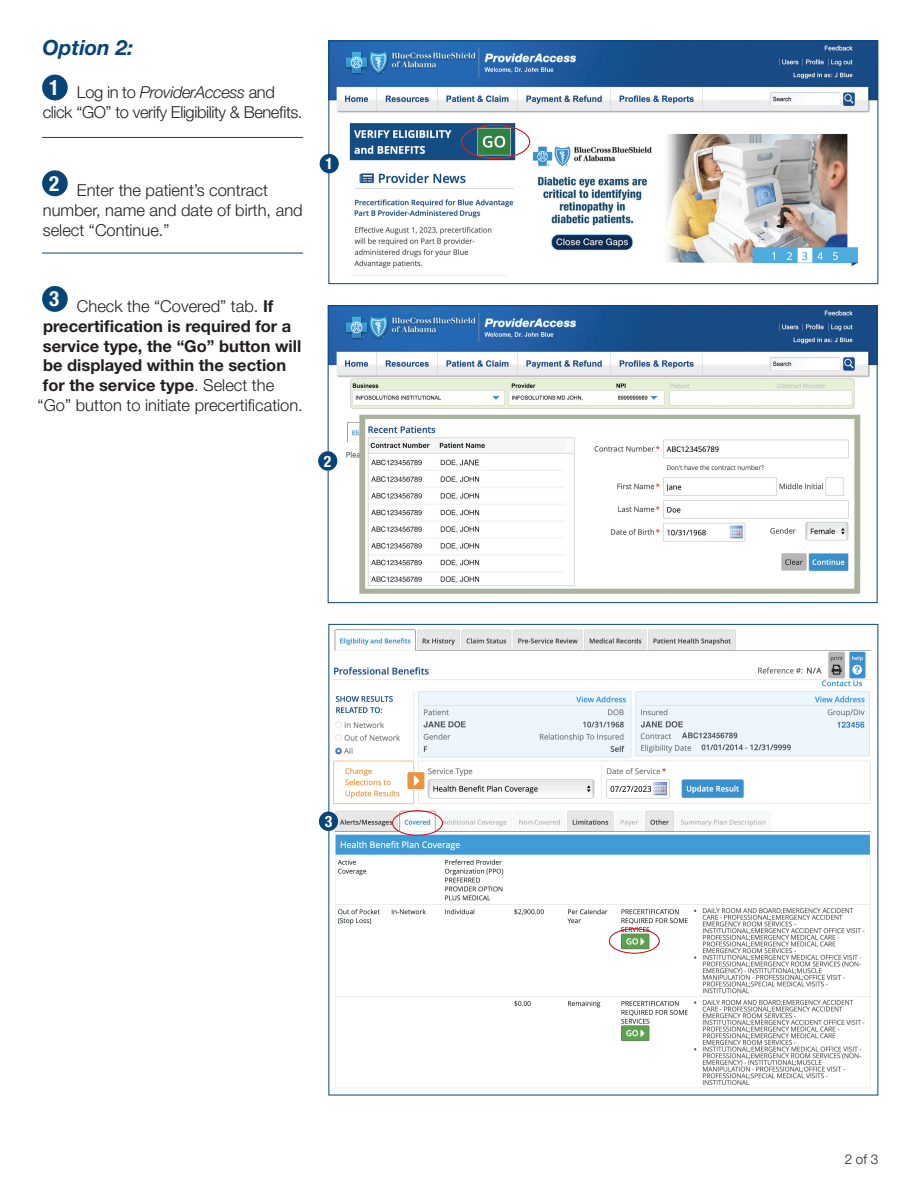
<style>
.page{position:relative;width:918px;height:1188px;background:#fff}
.page>*{position:absolute;margin:0;border:0;box-sizing:border-box;transform-origin:0 0}
._2010_PF_Body_Copy{font:italic 700 21px "Helvetica Neue LT Std";color:#084577}
.t1{font:700 condensed 21px "Helvetica Neue LT Std";color:#fff}
._2010_PF_Body_Copy-2{font:300 16.5px/19.8px "Helvetica Neue LT Std";color:#231f20}
._2010_PF_Body_Copy-3{font:700 16.5px "Helvetica Neue LT Std";color:#231f20}
._2010_PF_Body_Copy-4{font:300 16.5px/19.8px "Helvetica Neue LT Std";letter-spacing:-.025em;color:#231f20;text-align:center}
.t2{font:700 condensed 15.75px "Helvetica Neue LT Std";color:#fff}
.t3{font:300 13.5px "Helvetica Neue LT Std";color:#231f20}
.s1{font-style:italic}
.s2{font-weight:700}
.s3{font-weight:300}
</style>
<div class="page">
<div style="left:42px;top:75px;width:26px;height:25px;background:#084577;border-radius:50%"></div>
<hr style="left:42px;top:137px;width:261px;height:1px;background:#084577">
<div style="left:42px;top:170px;width:26px;height:26px;background:#084577;border-radius:50%"></div>
<hr style="left:42px;top:253px;width:261px;height:1px;background:#084577">
<div style="left:42px;top:286px;width:26px;height:26px;background:#084577;border-radius:50%"></div>
<img style="left:330px;top:307px;width:546px;height:287px">
<div style="left:328px;top:305px;width:550px;height:298px;border:1px solid #084577"></div>
<div style="left:318px;top:451px;width:19px;height:20px;background:#084577;border-radius:50%"></div>
<img style="left:330px;top:42px;width:546px;height:234px">
<div style="left:328px;top:40px;width:550px;height:244px;border:1px solid #084577"></div>
<div style="left:320px;top:154px;width:19px;height:19px;background:#084577;border-radius:50%"></div>
<div style="left:459px;top:124px;width:72px;height:34px;background:#fff;opacity:.75"></div>
<div style="left:459px;top:125px;width:72px;height:36px;background:#231f20;opacity:.75"></div>
<img style="left:330px;top:629px;width:542px;height:459px">
<div style="left:392px;top:809px;width:52px;height:26px;background:#fff;opacity:.75"></div>
<div style="left:392px;top:811px;width:52px;height:27px;background:#231f20;opacity:.75"></div>
<div style="left:609px;top:927px;width:52px;height:26px;background:#fff;opacity:.75"></div>
<div style="left:609px;top:929px;width:52px;height:27px;background:#231f20;opacity:.75"></div>
<div style="left:319px;top:812px;width:19px;height:19px;background:#084577;border-radius:50%"></div>
<p class="_2010_PF_Body_Copy" style="left:42px;top:35px;width:93px">Option 2:</p>
<p class="t1" style="left:49px;top:75px;width:12px">1</p>
<p class="_2010_PF_Body_Copy-4" style="left:43px;top:82px;width:261px">Log in to <span class="s1">ProviderAccess</span> and<br>click “GO” to verify Eligibility &amp; Benefits.</p>
<p class="t1" style="left:49px;top:171px;width:12px">2</p>
<p class="_2010_PF_Body_Copy-2" style="left:43px;top:180px;width:261px;text-indent:34px">Enter the patient’s contract number, name and date of birth, and select “Continue.”</p>
<p class="t1" style="left:49px;top:286px;width:12px">3</p>
<p class="_2010_PF_Body_Copy-2" style="left:77px;top:296px;width:198px">Check the “Covered” tab. <span class="s2">If</span></p>
<p class="_2010_PF_Body_Copy-3" style="left:43px;top:316px;width:250px">precertification is required for a</p>
<p class="_2010_PF_Body_Copy-3" style="left:43px;top:335px;width:260px">service type, the “Go” button will</p>
<p class="_2010_PF_Body_Copy-3" style="left:43px;top:355px;width:245px">be displayed within the section</p>
<p class="_2010_PF_Body_Copy-3" style="left:43px;top:375px;width:233px">for the service type<span class="s3">. Select the</span></p>
<p class="_2010_PF_Body_Copy-2" style="left:38px;top:395px;width:267px">“Go” button to initiate precertification.</p>
<p class="t2" style="left:325px;top:154px;width:9px">1</p>
<p class="t2" style="left:324px;top:451px;width:9px">2</p>
<p class="t2" style="left:325px;top:812px;width:9px">3</p>
<p class="t3" style="left:845px;top:1151px;width:35px">2 of 3</p>
</div>
